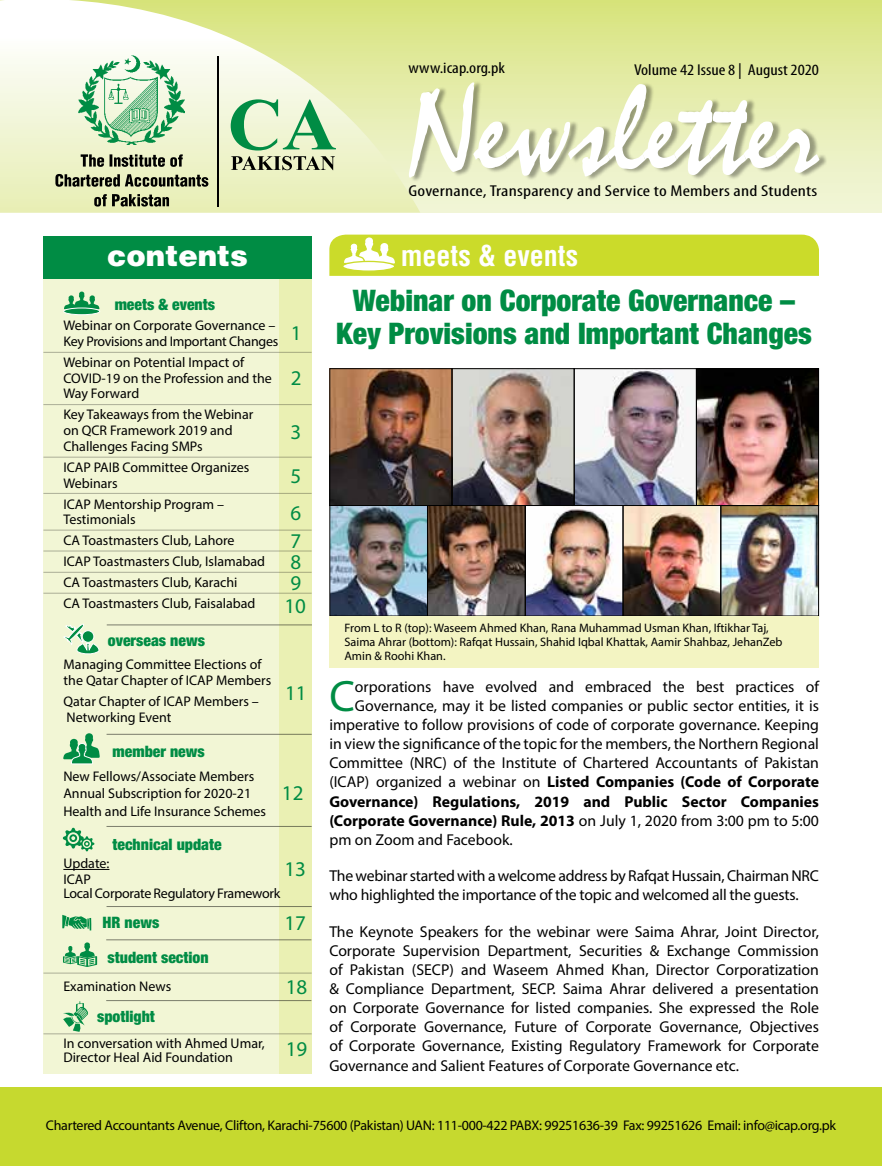
<style>
.page{position:relative;width:882px;height:1166px;background:#fff}
.page>*{position:absolute;margin:0;border:0;box-sizing:border-box;transform-origin:0 0}
.t1{font:128.28px "Mistral";color:#fff}
.t2{font:44.1px "Myriad Pro";color:#008c44}
.t3{font:900 condensed 29.75px/33.2px "Helvetica Neue LT Std";color:#008c44;text-align:center}
.t4{font:900 29.22px "Helvetica LT Std";color:#fff}
.t5{font:700 condensed 28px "Helvetica LT Std";color:#fff}
.t6{font:21px/28.3px "Myriad Pro";color:#008c44}
.t7{font:15.75px/19.1px "Myriad Pro";color:#000}
.t8{font:700 15.75px "Myriad Pro";color:#000}
.t9{font:900 condensed 15.75px "Helvetica Neue LT Std";color:#008c44}
.t10{font:condensed 15.75px "Myriad Pro";letter-spacing:.01em;color:#000;scale:1.28 1}
.t11{font:condensed 15.75px "Myriad Pro";letter-spacing:.01em;color:#000;scale:1.17 1}
.t12{font:14px/15.8px "Myriad Pro";color:#000}
.t13{font:14px/15.8px "Myriad Pro";letter-spacing:-.02em;color:#000}
.t14{font:12.25px/14px "Myriad Pro";color:#000}
.s1{font-weight:400}
</style>
<div class="page">
<div style="left:0;top:0;width:882px;height:212px;background:linear-gradient(to bottom,#d8e47f,#f3f6dd)"></div>
<svg style="left:0;top:0;width:420px;height:212px"></svg>
<div style="left:410px;top:81px;width:418px;height:102px;background:#000;opacity:.35"></div>
<svg style="left:94px;top:194px;width:75px;height:12px"></svg>
<svg style="left:55px;top:174px;width:153px;height:13px;background:#7c7f65"></svg>
<svg style="left:81px;top:154px;width:102px;height:13px"></svg>
<img style="left:79px;top:56px;width:106px;height:89px">
<hr style="left:217px;top:56px;width:2px;height:150px;background:#000">
<svg style="left:231px;top:99px;width:105px;height:51px;background:#abd6ac"></svg>
<svg style="left:231px;top:156px;width:104px;height:14px"></svg>
<div style="left:0;top:1087px;width:882px;height:78px;background:#c6d92f"></div>
<div style="left:329px;top:235px;width:490px;height:41px;background:#cbdb2a"></div>
<svg style="left:342px;top:261px;width:53px;height:11px"></svg>
<div style="left:43px;top:273px;width:269px;height:800px;background:#f2f6d5"></div>
<div style="left:279px;top:273px;width:33px;height:800px;background:#eaf0b3"></div>
<div style="left:43px;top:236px;width:269px;height:42px;background:#008c44"></div>
<svg style="left:64px;top:291px;width:35px;height:18px"></svg>
<div style="left:63px;top:308px;width:37px;height:7px;background:#008c44;border:1px solid #fff;border-radius:50%"></div>
<hr style="left:43px;top:352px;width:269px;height:1px;background:#000">
<hr style="left:43px;top:404px;width:269px;height:1px;background:#000">
<hr style="left:43px;top:457px;width:269px;height:1px;background:#000">
<hr style="left:43px;top:493px;width:269px;height:1px;background:#000">
<hr style="left:43px;top:530px;width:269px;height:1px;background:#000">
<hr style="left:43px;top:550px;width:269px;height:1px;background:#000">
<hr style="left:43px;top:572px;width:269px;height:1px;background:#000">
<hr style="left:43px;top:593px;width:269px;height:1px;background:#000">
<svg style="left:63px;top:733px;width:37px;height:31px"></svg>
<hr style="left:107px;top:734px;width:205px;height:1px;background:#000">
<hr style="left:106px;top:826px;width:206px;height:1px;background:#000">
<svg style="left:63px;top:827px;width:31px;height:24px"></svg>
<hr style="left:63px;top:869px;width:46px;height:1px;background:#000">
<hr style="left:107px;top:906px;width:205px;height:1px;background:#000">
<svg style="left:62px;top:914px;width:29px;height:16px"></svg>
<hr style="left:107px;top:624px;width:205px;height:1px;background:#000">
<svg style="left:63px;top:624px;width:37px;height:31px"></svg>
<hr style="left:43px;top:972px;width:269px;height:1px;background:#000">
<hr style="left:106px;top:939px;width:205px;height:1px;background:#000">
<svg style="left:63px;top:942px;width:34px;height:25px"></svg>
<hr style="left:106px;top:1000px;width:205px;height:1px;background:#000">
<svg style="left:63px;top:1001px;width:25px;height:30px"></svg>
<hr style="left:43px;top:1033px;width:269px;height:1px;background:#000">
<img style="left:329px;top:368px;width:490px;height:299px">
<p class="t11" style="left:408px;top:59px;width:84px">www.icap.org.pk</p>
<h1 class="t1" style="left:408px;top:60px;width:412px">Newsletter</h1>
<p class="t11" style="left:634px;top:60px;width:160px">Volume 42 Issue 8 | August 2020</p>
<h3 class="t4" style="left:107px;top:236px;width:143px">contents</h3>
<p class="t9" style="left:115px;top:295px;width:102px">meets &amp; events</p>
<p class="t13" style="left:63px;top:317px;width:217px">Webinar on Corporate Governance –<br>Key Provisions and Important Changes</p>
<p class="t12" style="left:63px;top:354px;width:210px">Webinar on Potential Impact of<br>COVID-19 on the Profession and the<br>Way Forward</p>
<p class="t12" style="left:63px;top:406px;width:191px">Key Takeaways from the Webinar on QCR Framework 2019 and<br>Challenges Facing SMPs</p>
<p class="t12" style="left:63px;top:459px;width:187px">ICAP PAIB Committee Organizes<br>Webinars</p>
<p class="t12" style="left:63px;top:496px;width:162px">ICAP Mentorship Program –<br>Testimonials</p>
<p class="t12" style="left:63px;top:530px;width:203px;line-height:21px">CA Toastmasters Club, Lahore<br>ICAP Toastmasters Club, Islamabad<br>CA Toastmasters Club, Karachi<br>CA Toastmasters Club, Faisalabad</p>
<h3 class="t6" style="left:291px;top:318px;width:12px">1</h3>
<h3 class="t6" style="left:291px;top:364px;width:12px">2</h3>
<h3 class="t6" style="left:291px;top:418px;width:12px">3</h3>
<h3 class="t6" style="left:291px;top:461px;width:12px">5</h3>
<h3 class="t6" style="left:291px;top:498px;width:12px">6<br>7</h3>
<h3 class="t6" style="left:290px;top:551px;width:12px;line-height:20.8px">8<br>9</h3>
<h3 class="t6" style="left:285px;top:591px;width:23px">10</h3>
<p class="t9" style="left:108px;top:631px;width:99px">overseas news</p>
<p class="t12" style="left:64px;top:656px;width:209px">Managing Committee Elections of the Qatar Chapter of ICAP Members</p>
<p class="t12" style="left:64px;top:693px;width:197px">Qatar Chapter of ICAP Members –<br>Networking Event</p>
<p class="t9" style="left:113px;top:742px;width:94px">member news</p>
<h3 class="t6" style="left:285px;top:678px;width:23px">11</h3>
<p class="t12" style="left:63px;top:767px;width:204px;line-height:17.5px">New Fellows/Associate Members<br>Annual Subscription for 2020-21<br>Health and Life Insurance Schemes</p>
<p class="t9" style="left:113px;top:834px;width:111px">technical update</p>
<h3 class="t6" style="left:282px;top:778px;width:23px">12</h3>
<p class="t12" style="left:63px;top:855px;width:48px">Update:<br>ICAP</p>
<p class="t13" style="left:63px;top:885px;width:219px">Local Corporate Regulatory Framework</p>
<p class="t9" style="left:102px;top:913px;width:58px">HR news</p>
<h3 class="t6" style="left:284px;top:908px;width:23px">17</h3>
<h3 class="t6" style="left:284px;top:854px;width:23px">13</h3>
<p class="t9" style="left:108px;top:947px;width:102px">student section</p>
<p class="t12" style="left:63px;top:978px;width:109px">Examination News</p>
<h3 class="t6" style="left:286px;top:972px;width:23px">18</h3>
<p class="t9" style="left:97px;top:1006px;width:59px">spotlight</p>
<p class="t12" style="left:63px;top:1036px;width:203px;line-height:14px">In conversation with Ahmed Umar,<br>Director Heal Aid Foundation</p>
<h3 class="t6" style="left:286px;top:1034px;width:23px">19</h3>
<p class="t10" style="left:408px;top:181px;width:321px">Governance, Transparency and Service to Members and Students</p>
<h3 class="t5" style="left:401px;top:238px;width:179px">meets &amp; events</h3>
<h3 class="t3" style="left:336px;top:283px;width:477px">Webinar on Corporate Governance –<br>Key Provisions and Important Changes</h3>
<p class="t14" style="left:345px;top:620px;width:440px">From L to R (top): Waseem Ahmed Khan, Rana Muhammad Usman Khan, Iftikhar Taj,<br>Saima Ahrar (bottom): Rafqat Hussain, Shahid Iqbal Khattak, Aamir Shahbaz, JehanZeb<br>Amin &amp; Roohi Khan.</p>
<h2 class="t2" style="left:329px;top:669px;width:27px">C</h2>
<p class="t7" style="left:355px;top:677px;width:466px">orporations have evolved and embraced the best practices of</p>
<p class="t7" style="left:355px;top:696px;width:466px">Governance, may it be listed companies or public sector entities, it is</p>
<p class="t7" style="left:329px;top:715px;width:491px">imperative to follow provisions of code of corporate governance. Keeping</p>
<p class="t7" style="left:329px;top:734px;width:491px">in view the significance of the topic for the members, the Northern Regional</p>
<p class="t7" style="left:329px;top:753px;width:491px">Committee (NRC) of the Institute of Chartered Accountants of Pakistan</p>
<p class="t8" style="left:329px;top:772px;width:491px"><span class="s1">(ICAP) organized a webinar on</span> Listed Companies (Code of Corporate</p>
<p class="t8" style="left:329px;top:791px;width:491px">Governance) Regulations, 2019 and Public Sector Companies</p>
<p class="t8" style="left:329px;top:810px;width:491px">(Corporate Governance) Rule, 2013 <span class="s1">on July 1, 2020 from 3:00 pm to 5:00</span></p>
<p class="t7" style="left:329px;top:829px;width:185px">pm on Zoom and Facebook.</p>
<p class="t7" style="left:329px;top:866px;width:491px">The webinar started with a welcome address by Rafqat Hussain, Chairman NRC who highlighted the importance of the topic and welcomed all the guests.</p>
<p class="t7" style="left:329px;top:922px;width:491px;text-align:justify">The Keynote Speakers for the webinar were Saima Ahrar, Joint Director, Corporate Supervision Department, Securities &amp; Exchange Commission of Pakistan (SECP) and Waseem Ahmed Khan, Director Corporatization &amp; Compliance Department, SECP. Saima Ahrar delivered a presentation on Corporate Governance for listed companies. She expressed the Role of Corporate Governance, Future of Corporate Governance, Objectives of Corporate Governance, Existing Regulatory Framework for Corporate Governance and Salient Features of Corporate Governance etc.</p>
<p class="t13" style="left:46px;top:1117px;width:792px">Chartered Accountants Avenue, Clifton, Karachi-75600 (Pakistan) UAN: 111-000-422 PABX: 99251636-39 Fax: 99251626 Email: info@icap.org.pk</p>
</div>
